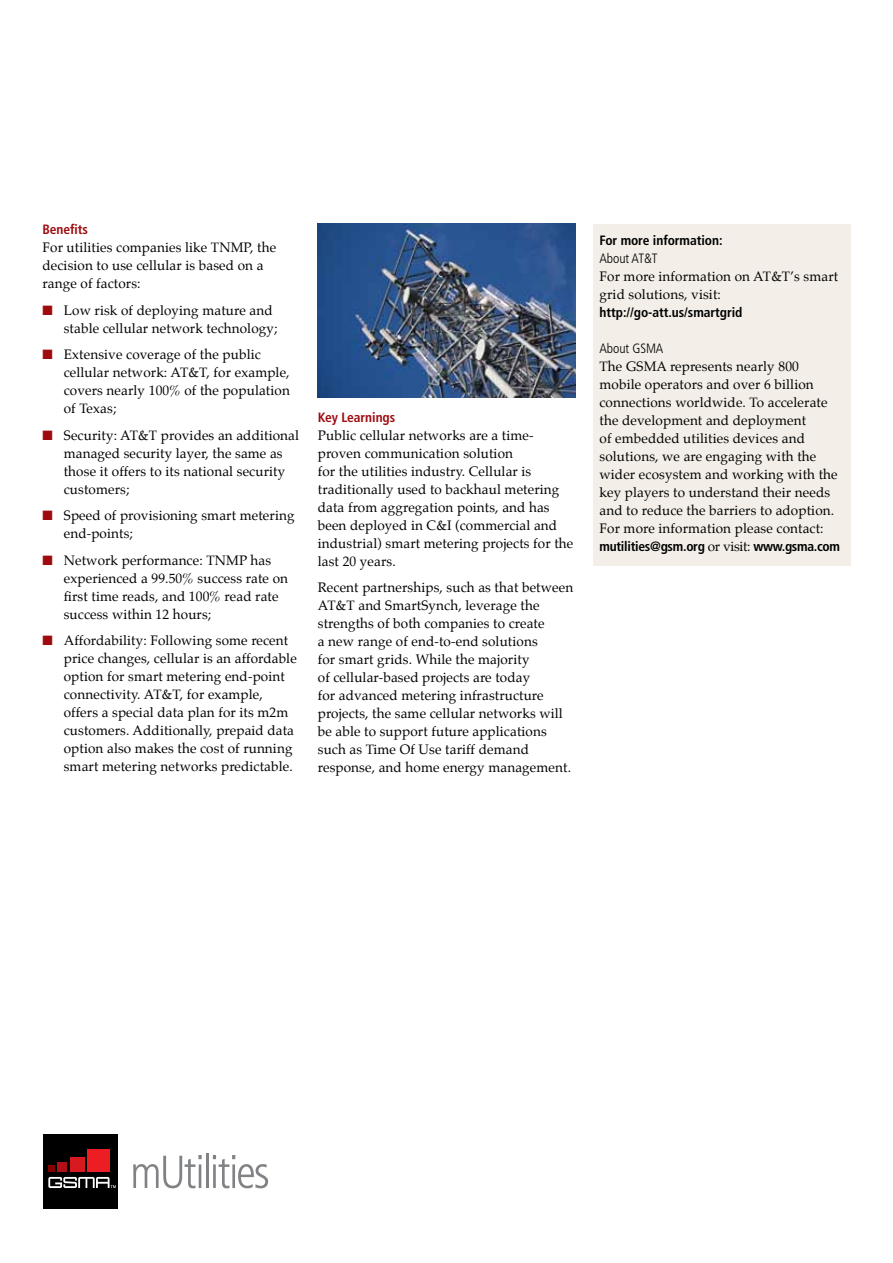
<style>
.page{position:relative;width:893px;height:1263px;background:#fff}
.page>*{position:absolute;margin:0;border:0;box-sizing:border-box;transform-origin:0 0}
.t1{font:13.5px/18px "Palatino";letter-spacing:.01em;color:#000}
.t2{font:700 condensed 13.5px "Frutiger";letter-spacing:-.005em;color:#000}
.t3{font:700 condensed 13.5px "Frutiger";letter-spacing:-.005em;color:#9e0b0f}
.t4{font:300 condensed 13.5px "Frutiger";letter-spacing:-.005em;color:#000}
.s1{color:#9e0b0f}
.s2{font-family:"Palatino";font-weight:400;font-stretch:normal}
</style>
<div class="page">
<div style="left:593px;top:224px;width:257px;height:342px;background:#f3efe8"></div>
<div style="left:43px;top:1134px;width:75px;height:75px;background:#000"></div>
<div style="left:48px;top:1165px;width:7px;height:7px;background:#820000"></div>
<div style="left:57px;top:1162px;width:10px;height:10px;background:#b11116"></div>
<div style="left:70px;top:1157px;width:14px;height:15px;background:#d71920"></div>
<div style="left:87px;top:1150px;width:23px;height:22px;background:#ed1d24"></div>
<svg style="left:48px;top:1177px;width:68px;height:11px"></svg>
<svg style="left:133px;top:1155px;width:69px;height:33px"></svg>
<hr style="left:206px;top:1153px;width:3px;height:35px;background:#808285">
<svg style="left:213px;top:1155px;width:55px;height:33px"></svg>
<img style="left:318px;top:224px;width:257px;height:173px">
<p class="t3" style="left:43px;top:221px;width:47px">Benefits</p>
<p class="t1" style="left:43px;top:238px;width:235px">For utilities companies like TNMP, the decision to use cellular is based on a range of factors:</p>
<p class="t1" style="left:64px;top:301px;width:215px;text-indent:-21px"><span class="s1">■</span> Low risk of deploying mature and stable cellular network technology;</p>
<p class="t1" style="left:64px;top:345px;width:228px;text-indent:-21px"><span class="s1">■</span> Extensive coverage of the public cellular network: AT&amp;T, for example, covers nearly 100% of the population of Texas;</p>
<p class="t1" style="left:64px;top:426px;width:237px;text-indent:-21px"><span class="s1">■</span> Security: AT&amp;T provides an additional managed security layer, the same as those it offers to its national security customers;</p>
<p class="t1" style="left:64px;top:506px;width:232px;text-indent:-21px"><span class="s1">■</span> Speed of provisioning smart metering end-points;</p>
<p class="t1" style="left:64px;top:551px;width:226px;text-indent:-21px"><span class="s1">■</span> Network performance: TNMP has experienced a 99.50% success rate on first time reads, and 100% read rate success within 12 hours;</p>
<p class="t1" style="left:64px;top:631px;width:235px;text-indent:-21px"><span class="s1">■</span> Affordability: Following some recent price changes, cellular is an affordable option for smart metering end-point connectivity. AT&amp;T, for example, offers a special data plan for its m2m customers. Additionally, prepaid data option also makes the cost of running smart metering networks predictable.</p>
<p class="t3" style="left:318px;top:409px;width:79px">Key Learnings</p>
<p class="t1" style="left:318px;top:426px;width:257px">Public cellular networks are a time&shy;proven communication solution<br>for the utilities industry. Cellular is traditionally used to backhaul metering data from aggregation points, and has been deployed in C&amp;I (commercial and industrial) smart metering projects for the last 20 years.</p>
<p class="t1" style="left:318px;top:578px;width:257px">Recent partnerships, such as that between AT&amp;T and SmartSynch, leverage the strengths of both companies to create<br>a new range of end-to-end solutions<br>for smart grids. While the majority<br>of cellular-based projects are today<br>for advanced metering infrastructure projects, the same cellular networks will be able to support future applications such as Time Of Use tariff demand response, and home energy management.</p>
<p class="t2" style="left:599px;top:233px;width:124px">For more information:</p>
<p class="t4" style="left:599px;top:251px;width:60px">About AT&amp;T</p>
<p class="t1" style="left:599px;top:268px;width:240px">For more information on AT&amp;T’s smart grid solutions, visit:</p>
<p class="t2" style="left:599px;top:304px;width:144px">http://go-att.us/smartgrid</p>
<p class="t4" style="left:599px;top:341px;width:65px">About GSMA</p>
<p class="t1" style="left:599px;top:358px;width:240px">The GSMA represents nearly 800 mobile operators and over 6 billion connections worldwide. To accelerate the development and deployment<br>of embedded utilities devices and solutions, we are engaging with the wider ecosystem and working with the key players to understand their needs and to reduce the barriers to adoption.<br>For more information please contact:</p>
<p class="t2" style="left:599px;top:538px;width:242px">mutilities@gsm.org <span class="s2">or visit:</span> www.gsma.com</p>
</div>
